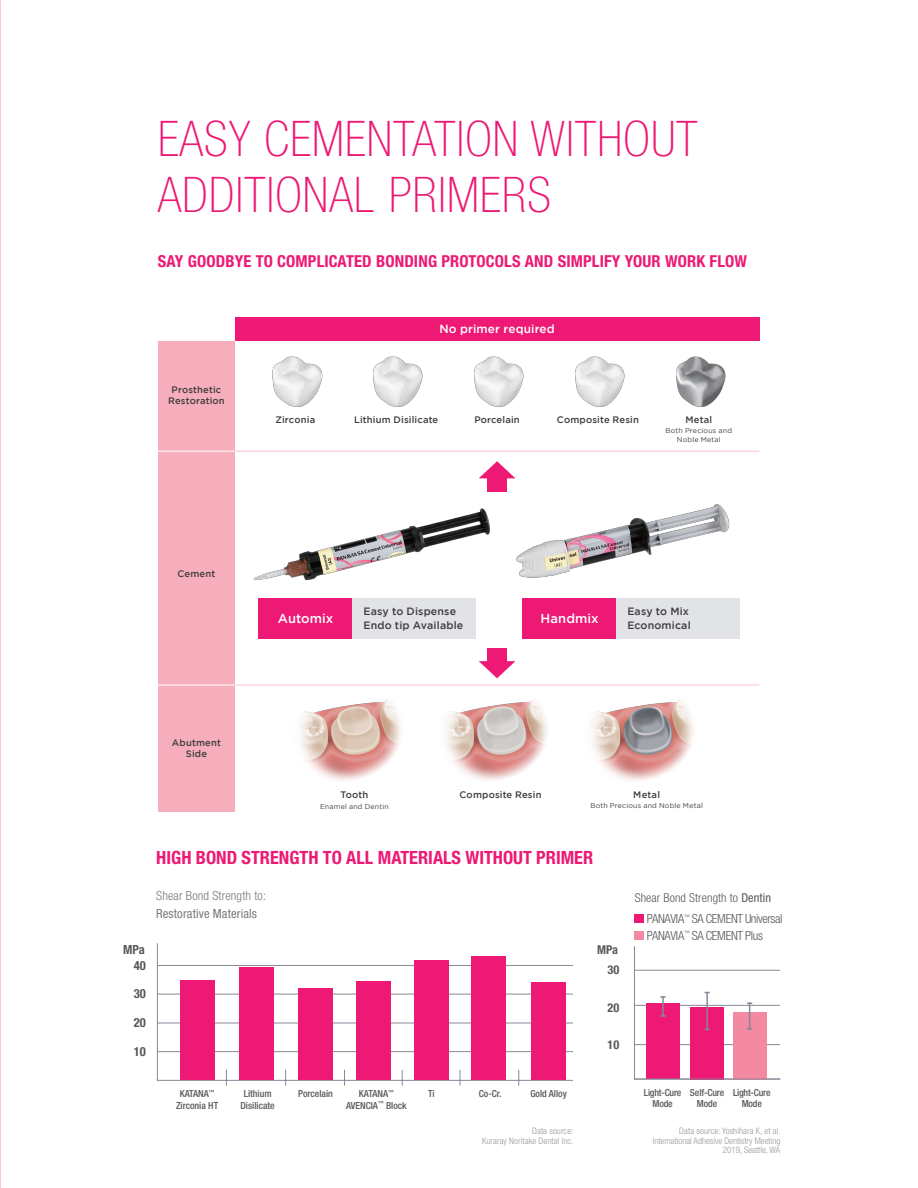
<style>
.page{position:relative;width:918px;height:1188px;background:#fff}
.page>*{position:absolute;margin:0;border:0;box-sizing:border-box;transform-origin:0 0}
.t1{font:100 condensed 49.2px/56.2px "Helvetica Neue LT Std";letter-spacing:.02em;color:#ed1974}
.Copy{font:700 condensed 18.3px "Helvetica Neue LT Std";color:#ed1974}
.t2{font:700 condensed 16.5px "Helvetica Neue LT Std";letter-spacing:.01em;color:#ed1974}
.t3{font:500 12.9px "Gotham";letter-spacing:.005em;color:#fff}
.Copy-2{font:300 condensed 12.6px/16.8px "Helvetica Neue LT Std";letter-spacing:-.02em;color:#57585a}
.Copy-3{font:300 condensed 12.6px/18px "Helvetica Neue LT Std";letter-spacing:.01em;color:#787a7d}
.Headline{font:700 condensed 12.6px "Helvetica Neue LT Std";color:#57585a}
.Copy-4{font:300 condensed 12.15px "Helvetica Neue LT Std";letter-spacing:.01em;color:#57585a}
.Headline-2{font:700 condensed 12.15px "Helvetica Neue LT Std";color:#57585a}
.t4{font:500 11.85px "Gotham";letter-spacing:.01em;color:#fff}
.t5{font:500 10.65px/14.7px "Gotham";letter-spacing:.015em;color:#3e3e3f}
.Copy-5{font:500 condensed 9.75px "Helvetica Neue LT Std";color:#57585a}
.Copy-6{font:500 condensed 9.75px "Helvetica Neue LT Std";letter-spacing:-.02em;color:#57585a}
.t6{font:500 9.45px/11.2px "Gotham";letter-spacing:.02em;color:#3e3e3f;text-align:center}
.Copy-7{font:300 condensed 9px/9.8px "Helvetica Neue LT Std";letter-spacing:.01em;color:#97999c;text-align:right}
.t7{font:7.05px/8.9px "Gotham";letter-spacing:.03em;color:#3e3e3f;text-align:center}
.s1{font-weight:400}
</style>
<div class="page">
<div style="left:158px;top:341px;width:77px;height:124px;background:#f7aebc"></div>
<div style="left:235px;top:318px;width:524px;height:23px;background:#ed1974"></div>
<div style="left:158px;top:685px;width:77px;height:127px;background:#f7aebc"></div>
<img style="left:679px;top:356px;width:40px;height:9px">
<img style="left:445px;top:702px;width:81px;height:78px">
<img style="left:299px;top:699px;width:102px;height:81px">
<img style="left:526px;top:699px;width:167px;height:81px">
<img style="left:272px;top:356px;width:51px;height:25px">
<img style="left:373px;top:356px;width:43px;height:25px">
<img style="left:477px;top:356px;width:40px;height:9px">
<img style="left:578px;top:356px;width:40px;height:9px">
<img style="left:158px;top:381px;width:222px;height:305px">
<img style="left:380px;top:365px;width:379px;height:321px">
<svg style="left:157px;top:943px;width:416px;height:138px"></svg>
<div style="left:180px;top:981px;width:35px;height:99px;background:#ed1974"></div>
<div style="left:239px;top:968px;width:35px;height:112px;background:#ed1974"></div>
<div style="left:298px;top:988px;width:35px;height:92px;background:#ed1974"></div>
<div style="left:356px;top:981px;width:35px;height:99px;background:#ed1974"></div>
<div style="left:414px;top:961px;width:35px;height:119px;background:#ed1974"></div>
<div style="left:471px;top:957px;width:35px;height:123px;background:#ed1974"></div>
<div style="left:531px;top:983px;width:35px;height:97px;background:#ed1974"></div>
<svg style="left:226px;top:1070px;width:1px;height:16px"></svg>
<svg style="left:285px;top:1070px;width:1px;height:16px"></svg>
<svg style="left:344px;top:1070px;width:1px;height:16px"></svg>
<svg style="left:402px;top:1070px;width:1px;height:16px"></svg>
<svg style="left:460px;top:1070px;width:1px;height:16px"></svg>
<svg style="left:518px;top:1070px;width:1px;height:16px"></svg>
<div style="left:634px;top:914px;width:10px;height:9px;background:#ed1974"></div>
<div style="left:634px;top:931px;width:10px;height:9px;background:#f38aa2"></div>
<svg style="left:634px;top:946px;width:147px;height:134px"></svg>
<p class="t1" style="left:158px;top:110px;width:541px">EASY CEMENTATION WITHOUT<br>ADDITIONAL PRIMERS</p>
<p class="t2" style="left:158px;top:251px;width:591px">SAY GOODBYE TO COMPLICATED BONDING PROTOCOLS AND SIMPLIFY YOUR WORK FLOW</p>
<p class="t6" style="left:168px;top:383px;width:58px">Prosthetic<br>Restoration</p>
<p class="t6" style="left:275px;top:414px;width:41px">Zirconia</p>
<p class="t4" style="left:439px;top:322px;width:117px">No primer required</p>
<p class="t6" style="left:354px;top:414px;width:86px">Lithium Disilicate</p>
<p class="t6" style="left:474px;top:414px;width:47px">Porcelain</p>
<p class="t6" style="left:557px;top:414px;width:83px">Composite Resin</p>
<p class="t6" style="left:685px;top:414px;width:28px">Metal</p>
<p class="t7" style="left:666px;top:426px;width:68px">Both Precious and<br>Noble Metal</p>
<p class="t6" style="left:178px;top:568px;width:39px">Cement</p>
<p class="t3" style="left:278px;top:611px;width:57px">Automix</p>
<p class="t5" style="left:627px;top:603px;width:65px">Easy to Mix<br>Economical</p>
<p class="t5" style="left:363px;top:603px;width:101px">Easy to Dispense<br>Endo tip Available</p>
<p class="t3" style="left:540px;top:611px;width:60px">Handmix</p>
<p class="t6" style="left:172px;top:737px;width:51px">Abutment<br>Side</p>
<p class="t6" style="left:340px;top:788px;width:30px">Tooth</p>
<p class="t7" style="left:320px;top:802px;width:70px">Enamel and Dentin</p>
<p class="t6" style="left:460px;top:788px;width:83px">Composite Resin</p>
<p class="t6" style="left:633px;top:788px;width:28px">Metal</p>
<p class="t7" style="left:590px;top:801px;width:114px">Both Precious and Noble Metal</p>
<p class="Headline" style="left:123px;top:942px;width:23px">MPa</p>
<p class="Headline" style="left:134px;top:957px;width:14px">40</p>
<p class="Headline" style="left:134px;top:986px;width:14px">30</p>
<p class="Headline" style="left:134px;top:1015px;width:14px">20</p>
<p class="Headline" style="left:134px;top:1044px;width:14px">10</p>
<p class="Copy" style="left:156px;top:846px;width:438px">HIGH BOND STRENGTH TO ALL MATERIALS WITHOUT PRIMER</p>
<p class="Copy-3" style="left:156px;top:886px;width:111px">Shear Bond Strength to:<br><span class="s1">Restorative Materials</span></p>
<p class="Headline-2" style="left:597px;top:942px;width:22px">MPa</p>
<p class="Headline-2" style="left:608px;top:963px;width:13px">30</p>
<p class="Headline-2" style="left:608px;top:1000px;width:13px">20</p>
<p class="Headline-2" style="left:608px;top:1037px;width:13px">10</p>
<p class="Copy-4" style="left:635px;top:891px;width:138px">Shear Bond Strength to <span class="s1">Dentin</span></p>
<p class="Copy-2" style="left:647px;top:910px;width:137px">PANAVIA<sup>™</sup> SA CEMENT Universal<br>PANAVIA<sup>™</sup> SA CEMENT Plus</p>
<p class="Copy-5" style="left:180px;top:1088px;width:36px">KATANA<sup>™</sup></p>
<p class="Copy-5" style="left:176px;top:1099px;width:44px">Zirconia HT</p>
<p class="Copy-5" style="left:244px;top:1088px;width:29px">Lithium</p>
<p class="Copy-5" style="left:241px;top:1099px;width:36px">Disilicate</p>
<p class="Copy-5" style="left:298px;top:1088px;width:36px">Porcelain</p>
<p class="Copy-5" style="left:359px;top:1088px;width:36px">KATANA<sup>™</sup></p>
<p class="Copy-5" style="left:346px;top:1099px;width:62px">AVENCIA<sup>™</sup> Block</p>
<p class="Copy-5" style="left:428px;top:1088px;width:8px">Ti</p>
<p class="Copy-5" style="left:479px;top:1088px;width:24px">Co-Cr.</p>
<p class="Copy-5" style="left:530px;top:1088px;width:38px">Gold Alloy</p>
<p class="Copy-6" style="left:644px;top:1087px;width:39px">Light-Cure</p>
<p class="Copy-5" style="left:653px;top:1098px;width:22px">Mode</p>
<p class="Copy-5" style="left:690px;top:1087px;width:36px">Self-Cure</p>
<p class="Copy-5" style="left:697px;top:1098px;width:22px">Mode</p>
<p class="Copy-6" style="left:733px;top:1087px;width:39px">Light-Cure</p>
<p class="Copy-5" style="left:742px;top:1098px;width:22px">Mode</p>
<p class="Copy-7" style="left:482px;top:1126px;width:93px">Data source:<br>Kuraray Noritake Dental Inc.</p>
<p class="Copy-7" style="left:653px;top:1126px;width:130px">Data source: Yoshihara K, et al.<br>International Adhesive Dentistry Meeting<br>2019, Seattle, WA</p>
</div>
